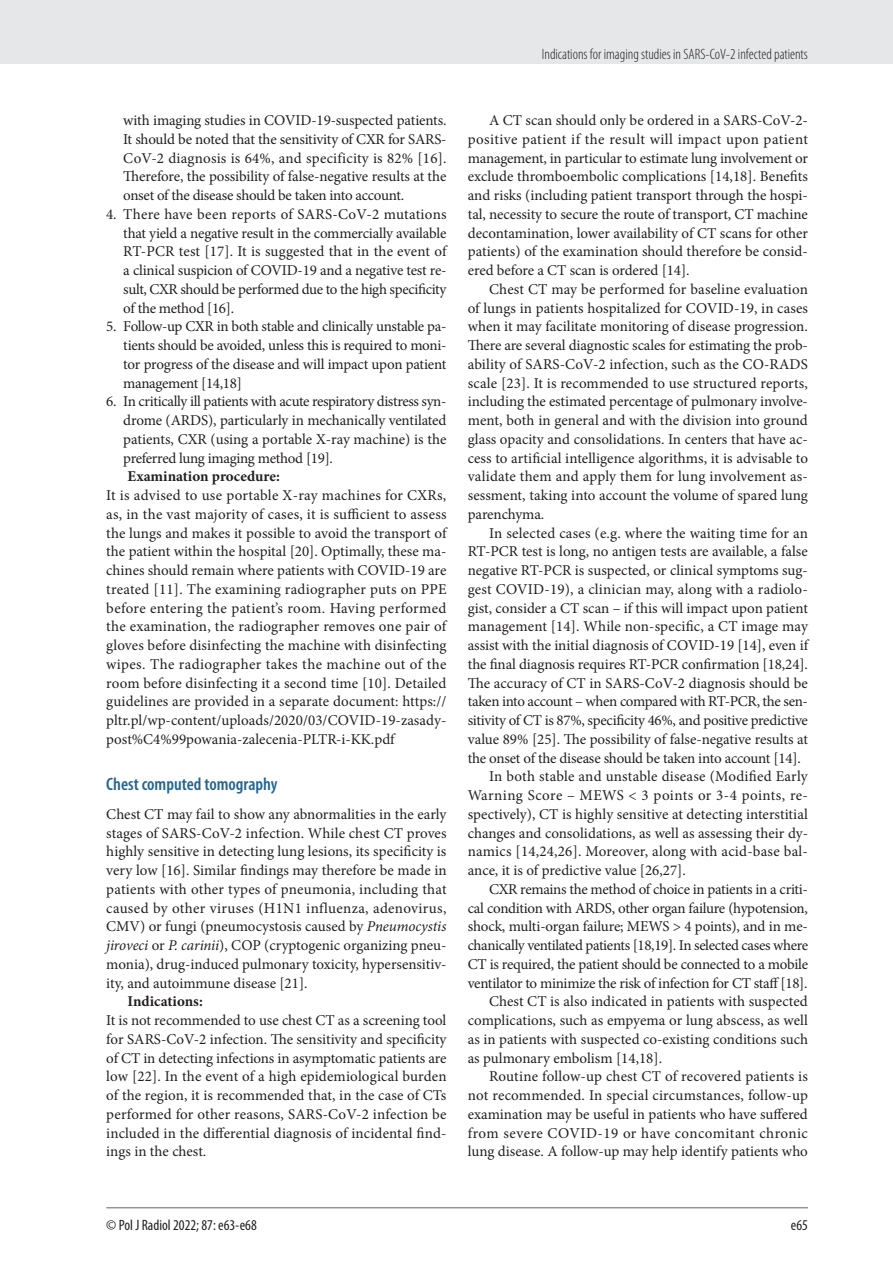
<style>
.page{position:relative;width:893px;height:1263px;background:#fff}
.page>*{position:absolute;margin:0;border:0;box-sizing:border-box;transform-origin:0 0}
.t1{font:600 condensed 18px "Myriad Pro";color:#24648f}
.t2{font:15px/18.8px "Minion Pro";letter-spacing:-.005em;color:#231f20;text-align:justify}
.t3{font:15px "Minion Pro";letter-spacing:.015em;color:#231f20}
.t4{font:15px "Minion Pro";letter-spacing:-.025em;color:#231f20}
.t5{font:300 condensed 15px "Myriad Pro";color:#231f20}
.t6{font:15px "Minion Pro";letter-spacing:.025em;color:#231f20}
.t7{font:15px "Minion Pro";letter-spacing:.02em;color:#231f20}
.t8{font:700 15px "Minion Pro";color:#231f20}
.t9{font:condensed 15px "Myriad Pro";color:#231f20}
.s1{font-style:italic}
</style>
<div class="page">
<div style="left:0;top:0;width:893px;height:64px;background:#e6e7e9"></div>
<hr style="left:106px;top:1207px;width:702px;height:1px;background:#939598">
<p class="t5" style="left:542px;top:45px;width:268px">Indications for imaging studies in SARS-CoV-2 infected patients</p>
<p class="t2" style="left:123px;top:111px;width:325px">with imaging studies in COVID-19-suspected patients.<br>It should be noted that the sensitivity of CXR for SARS-CoV-2 diagnosis is 64%, and specificity is 82% [16].<br>Therefore, the possibility of false-negative results at the onset of the disease should be taken into account.</p>
<p class="t2" style="left:123px;top:205px;width:325px;text-indent:-17px">4. There have been reports of SARS-CoV-2 mutations that yield a negative result in the commercially available RT-PCR test [17]. It is suggested that in the event of a clinical suspicion of COVID-19 and a negative test re&shy;sult, CXR should be performed due to the high specificity of the method [16].</p>
<p class="t2" style="left:123px;top:317px;width:325px;text-indent:-17px">5. Follow-up CXR in both stable and clinically unstable pa&shy;tients should be avoided, unless this is required to moni&shy;tor progress of the disease and will impact upon patient management [14,18]</p>
<p class="t2" style="left:123px;top:392px;width:325px;text-indent:-17px">6. In critically ill patients with acute respiratory distress syn&shy;drome (ARDS), particularly in mechanically ventilated patients, CXR (using a portable X-ray machine) is the preferred lung imaging method [19].</p>
<p class="t8" style="left:128px;top:466px;width:154px">Examination procedure:</p>
<p class="t2" style="left:106px;top:486px;width:342px">It is advised to use portable X-ray machines for CXRs, as, in the vast majority of cases, it is sufficient to assess the lungs and makes it possible to avoid the transport of the patient within the hospital [20]. Optimally, these ma&shy;chines should remain where patients with COVID-19 are treated [11]. The examining radiographer puts on PPE before entering the patient’s room. Having performed the examination, the radiographer removes one pair of gloves before disinfecting the machine with disinfecting wipes. The radiographer takes the machine out of the room before disinfecting it a second time [10]. Detailed guidelines are provided in a separate document: https:// pltr.pl/wp-content/uploads/2020/03/COVID-19-zasady&shy;post%C4%99powania-zalecenia-PLTR-i-KK.pdf</p>
<p class="t1" style="left:106px;top:773px;width:173px">Chest computed tomography</p>
<p class="t2" style="left:106px;top:805px;width:342px">Chest CT may fail to show any abnormalities in the early stages of SARS-CoV-2 infection. While chest CT proves highly sensitive in detecting lung lesions, its specificity is very low [16]. Similar findings may therefore be made in patients with other types of pneumonia, including that caused by other viruses (H1N1 influenza, adenovirus, CMV) or fungi (pneumocystosis caused by <span class="s1">Pneumocystis jiroveci</span> or <span class="s1">P. carinii</span>), COP (cryptogenic organizing pneu&shy;monia), drug-induced pulmonary toxicity, hypersensitiv&shy;ity, and autoimmune disease [21].</p>
<p class="t8" style="left:128px;top:991px;width:77px">Indications:</p>
<p class="t2" style="left:106px;top:1011px;width:342px">It is not recommended to use chest CT as a screening tool for SARS-CoV-2 infection. The sensitivity and specificity of CT in detecting infections in asymptomatic patients are low [22]. In the event of a high epidemiological burden of the region, it is recommended that, in the case of CTs performed for other reasons, SARS-CoV-2 infection be included in the differential diagnosis of incidental find&shy;ings in the chest.</p>
<p class="t2" style="left:468px;top:111px;width:342px;text-indent:21px">A CT scan should only be ordered in a SARS-CoV-2- positive patient if the result will impact upon patient management, in particular to estimate lung involvement or exclude thromboembolic complications [14,18]. Benefits and risks (including patient transport through the hospi&shy;tal, necessity to secure the route of transport, CT machine decontamination, lower availability of CT scans for other patients) of the examination should therefore be consid&shy;ered before a CT scan is ordered [14].</p>
<p class="t2" style="left:468px;top:280px;width:342px;text-indent:21px">Chest CT may be performed for baseline evaluation of lungs in patients hospitalized for COVID-19, in cases when it may facilitate monitoring of disease progression.<br>There are several diagnostic scales for estimating the prob&shy;ability of SARS-CoV-2 infection, such as the CO-RADS scale [23]. It is recommended to use structured reports, including the estimated percentage of pulmonary involve&shy;ment, both in general and with the division into ground glass opacity and consolidations. In centers that have ac&shy;cess to artificial intelligence algorithms, it is advisable to validate them and apply them for lung involvement as&shy;sessment, taking into account the volume of spared lung parenchyma.</p>
<p class="t3" style="left:489px;top:523px;width:320px">In selected cases (e.g. where the waiting time for an</p>
<p class="t2" style="left:468px;top:542px;width:342px">RT-PCR test is long, no antigen tests are available, a false</p>
<p class="t2" style="left:468px;top:561px;width:342px">negative RT-PCR is suspected, or clinical symptoms sug-</p>
<p class="t3" style="left:468px;top:579px;width:342px">gest COVID-19), a clinician may, along with a radiolo-</p>
<p class="t2" style="left:468px;top:598px;width:342px">gist, consider a CT scan – if this will impact upon patient</p>
<p class="t2" style="left:468px;top:617px;width:342px">management [14]. While non-specific, a CT image may</p>
<p class="t2" style="left:468px;top:636px;width:342px">assist with the initial diagnosis of COVID-19 [14], even if</p>
<p class="t2" style="left:468px;top:655px;width:342px">the final diagnosis requires RT-PCR confirmation [18,24].</p>
<p class="t2" style="left:468px;top:673px;width:342px">The accuracy of CT in SARS-CoV-2 diagnosis should be</p>
<p class="t4" style="left:468px;top:691px;width:342px">taken into account – when compared with RT-PCR, the sen-</p>
<p class="t2" style="left:468px;top:711px;width:342px">sitivity of CT is 87%, specificity 46%, and positive predictive</p>
<p class="t2" style="left:468px;top:730px;width:342px">value 89% [25]. The possibility of false-negative results at</p>
<p class="t2" style="left:468px;top:748px;width:334px">the onset of the disease should be taken into account [14].</p>
<p class="t2" style="left:489px;top:767px;width:320px">In both stable and unstable disease (Modified Early</p>
<p class="t7" style="left:468px;top:785px;width:342px">Warning Score – MEWS &lt; 3 points or 3-4 points, re-</p>
<p class="t2" style="left:468px;top:805px;width:342px">spectively), CT is highly sensitive at detecting interstitial</p>
<p class="t2" style="left:468px;top:823px;width:342px">changes and consolidations, as well as assessing their dy-</p>
<p class="t3" style="left:468px;top:841px;width:342px">namics [14,24,26]. Moreover, along with acid-base bal-</p>
<p class="t2" style="left:468px;top:861px;width:220px">ance, it is of predictive value [26,27].</p>
<p class="t2" style="left:489px;top:880px;width:320px">CXR remains the method of choice in patients in a criti-</p>
<p class="t2" style="left:468px;top:898px;width:342px">cal condition with ARDS, other organ failure (hypotension,</p>
<p class="t2" style="left:468px;top:917px;width:342px">shock, multi-organ failure; MEWS &gt; 4 points), and in me-</p>
<p class="t4" style="left:468px;top:935px;width:342px">chanically ventilated patients [18,19]. In selected cases where</p>
<p class="t2" style="left:468px;top:955px;width:342px">CT is required, the patient should be connected to a mobile</p>
<p class="t2" style="left:468px;top:973px;width:341px">ventilator to minimize the risk of infection for CT staff [18].</p>
<p class="t2" style="left:489px;top:992px;width:320px">Chest CT is also indicated in patients with suspected</p>
<p class="t2" style="left:468px;top:1011px;width:342px">complications, such as empyema or lung abscess, as well</p>
<p class="t2" style="left:468px;top:1030px;width:342px">as in patients with suspected co-existing conditions such</p>
<p class="t2" style="left:468px;top:1048px;width:196px">as pulmonary embolism [14,18].</p>
<p class="t2" style="left:489px;top:1067px;width:320px">Routine follow-up chest CT of recovered patients is</p>
<p class="t3" style="left:468px;top:1085px;width:342px">not recommended. In special circumstances, follow-up</p>
<p class="t2" style="left:468px;top:1105px;width:342px">examination may be useful in patients who have suffered</p>
<p class="t6" style="left:468px;top:1123px;width:342px">from severe COVID-19 or have concomitant chronic</p>
<p class="t2" style="left:468px;top:1142px;width:342px">lung disease. A follow-up may help identify patients who</p>
<p class="t9" style="left:106px;top:1216px;width:152px">© Pol J Radiol 2022; 87: e63-e68</p>
<p class="t9" style="left:791px;top:1216px;width:18px">e65</p>
</div>
